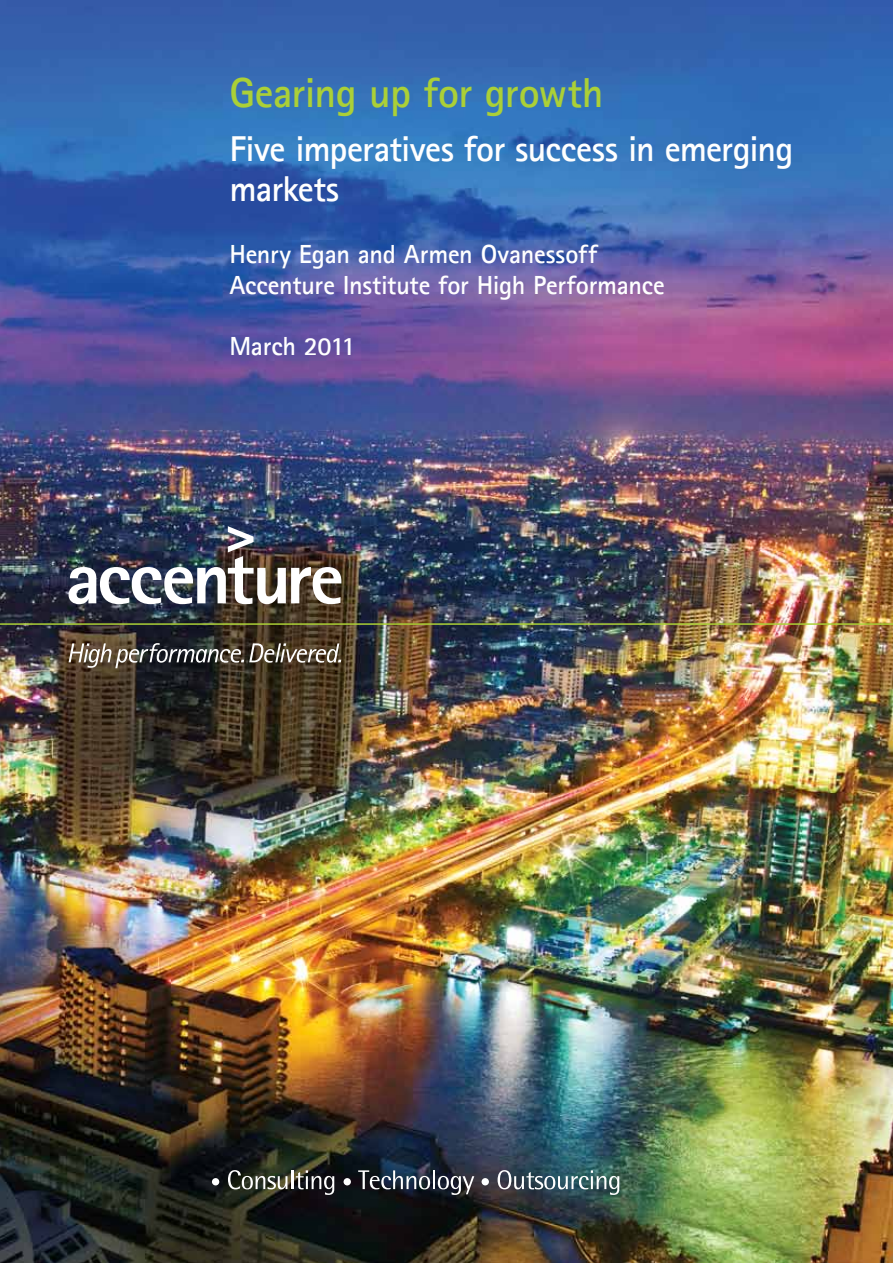
<style>
.page{position:relative;width:893px;height:1263px;background:#fff}
.page>*{position:absolute;margin:0;border:0;box-sizing:border-box;transform-origin:0 0}
.t1{font:700 42px "Agfa Rotis Sans Serif";letter-spacing:-.015em;color:#abd037}
.t2{font:700 36px/40.5px "Agfa Rotis Sans Serif";letter-spacing:-.02em;color:#fff}
.t3{font:700 26.25px/31.5px "Agfa Rotis Sans Serif";letter-spacing:-.01em;color:#fff}
</style>
<div class="page">
<img style="left:0;top:0;width:893px;height:1263px">
<img style="left:69px;top:526px;width:272px;height:78px">
<svg style="left:69px;top:643px;width:272px;height:25px;background:#665e54"></svg>
<div style="left:212px;top:1178px;width:7px;height:7px;background:#fff;border-radius:50%"></div>
<svg style="left:228px;top:1170px;width:106px;height:25px;background:#51534c"></svg>
<div style="left:344px;top:1178px;width:7px;height:7px;background:#fff;border-radius:50%"></div>
<svg style="left:358px;top:1170px;width:116px;height:25px;background:#464d57"></svg>
<div style="left:482px;top:1178px;width:7px;height:7px;background:#fff;border-radius:50%"></div>
<svg style="left:498px;top:1170px;width:121px;height:25px;background:#586f76"></svg>
<hr style="left:0;top:623px;width:893px;height:2px;background:#abd037">
<h1 class="t1" style="left:229px;top:67px;width:376px">Gearing up for growth</h1>
<h2 class="t2" style="left:229px;top:128px;width:566px">Five imperatives for success in emerging markets</h2>
<p class="t3" style="left:229px;top:237px;width:437px">Henry Egan and Armen Ovanessoff<br>Accenture Institute for High Performance</p>
<p class="t3" style="left:229px;top:330px;width:128px">March 2011</p>
</div>
